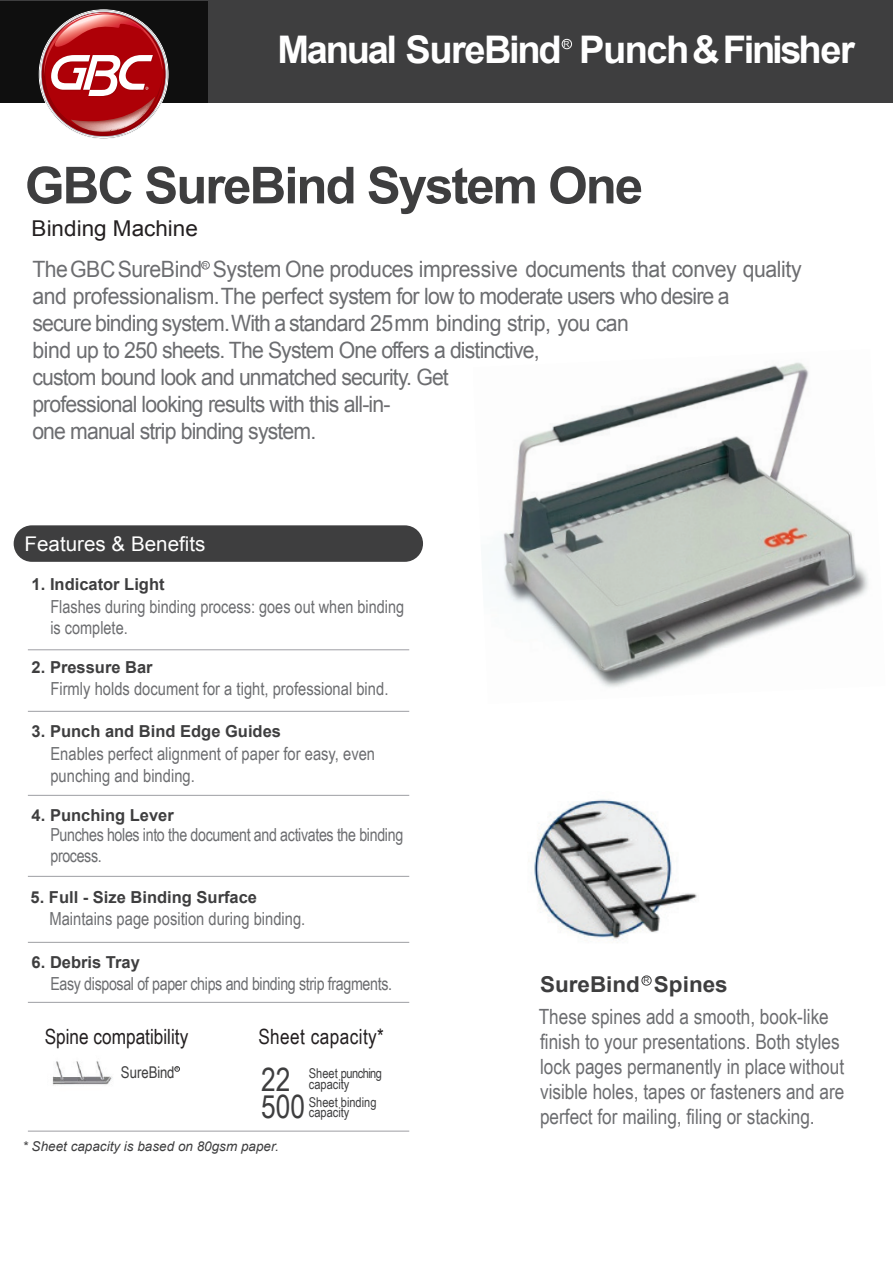
<style>
.page{position:relative;width:893px;height:1263px;background:#fff}
.page>*{position:absolute;margin:0;border:0;box-sizing:border-box;transform-origin:0 0}
.t1{font:700 51px "Arial";letter-spacing:-.04em;color:#3e3e3f}
.t2{font:700 38.1px "Arial";letter-spacing:-.06em;color:#fff}
.t3{font:32.1px "Arial Narrow";color:#3e3e3f}
.t4{font:22.5px/27px "Arial";letter-spacing:-.04em;color:#6c6d70;scale:.94 1}
.t5{font:700 21.9px "Arial";color:#3e3e3f}
.t6{font:21.9px "Arial";color:#231f20}
.t7{font:21px/25.2px "Arial Narrow";color:#6c6d70}
.t8{font:21px "Arial Narrow";color:#231f20}
.t9{font:21px "Arial Narrow";letter-spacing:.02em;color:#231f20}
.t10{font:20.25px "Arial";color:#fff}
.t11{font:18px/21.6px "Arial Narrow";color:#6c6d70}
.t12{font:18px/21.6px "Arial Narrow";letter-spacing:-.02em;color:#6c6d70}
.t13{font:700 16.5px "Arial";color:#3e3e3f}
.t14{font:16.2px "Arial Narrow";letter-spacing:-.01em;color:#3e3e3f}
.t15{font:italic 13.5px "Arial";color:#3e3e3f}
.t16{font:13.5px/10.5px "Arial Narrow";color:#3e3e3f}
.t17{font:13.5px "Arial Narrow";letter-spacing:-.04em;color:#3e3e3f}
.t18{font:8.4px "Arial";color:#fff}
.t19{font:8.25px "Arial";color:#3e3e3f}
.t20{font:6.75px "Arial";color:#6c6d70}
.t21{font:4.2px "Arial";color:#3e3e3f}
</style>
<div class="page">
<div style="left:0;top:0;width:893px;height:102px;background:#3e3e3f"></div>
<div style="left:0;top:2px;width:30px;height:101px;background:#0f0f0f"></div>
<div style="left:175px;top:2px;width:33px;height:101px;background:#0f0f0f"></div>
<img style="left:30px;top:2px;width:145px;height:137px">
<svg style="left:42px;top:8px;width:121px;height:128px"></svg>
<div style="left:562px;top:39px;width:10px;height:10px;border:1px solid #fff;border-radius:50%"></div>
<img style="left:503px;top:362px;width:366px;height:326px">
<div style="left:642px;top:976px;width:9px;height:9px;border:1px solid #3e3e3f;border-radius:50%"></div>
<div style="left:201px;top:261px;width:9px;height:8px;border:1px solid #6c6d70;border-radius:50%"></div>
<div style="left:14px;top:525px;width:409px;height:37px;background:#3e3e3f;border-radius:18px"></div>
<hr style="left:28px;top:795px;width:381px;height:1px;background:#a8a9ad">
<hr style="left:28px;top:942px;width:381px;height:1px;background:#a8a9ad">
<hr style="left:28px;top:711px;width:381px;height:1px;background:#a8a9ad">
<hr style="left:28px;top:876px;width:381px;height:1px;background:#a8a9ad">
<hr style="left:28px;top:1002px;width:381px;height:1px;background:#a8a9ad">
<hr style="left:28px;top:649px;width:381px;height:1px;background:#a8a9ad">
<img style="left:534px;top:799px;width:163px;height:144px">
<svg style="left:175px;top:1066px;width:5px;height:5px"></svg>
<img style="left:52px;top:1061px;width:61px;height:25px">
<hr style="left:28px;top:1130px;width:381px;height:2px;background:#a8a9ad">
<p class="t2" style="left:277px;top:24px;width:579px">Manual SureBind Punch&amp;Finisher</p>
<p class="t18" style="left:564px;top:39px;width:8px">R</p>
<p class="t1" style="left:25px;top:151px;width:620px">GBC SureBind System One</p>
<p class="t6" style="left:32px;top:214px;width:168px">Binding Machine</p>
<p class="t4" style="left:32px;top:255px;width:820px">TheGBCSureBind System One produces impressive documents that convey quality and professionalism.The perfect system for low to moderate users who desire a<br>secure binding system.With a standard 25mm binding strip, you can<br>bind up to 250 sheets. The System One offers a distinctive,<br>custom bound look and unmatched security. Get<br>professional looking results with this all-in-<br>one manual strip binding system.</p>
<p class="t20" style="left:203px;top:261px;width:6px">R</p>
<p class="t10" style="left:25px;top:530px;width:182px">Features &amp; Benefits</p>
<p class="t13" style="left:32px;top:573px;width:134px">1. Indicator Light</p>
<p class="t11" style="left:50px;top:595px;width:355px">Flashes during binding process: goes out when binding is complete.</p>
<p class="t13" style="left:32px;top:656px;width:123px">2. Pressure Bar</p>
<p class="t11" style="left:50px;top:677px;width:340px">Firmly holds document for a tight, professional bind.</p>
<p class="t13" style="left:32px;top:720px;width:251px">3. Punch and Bind Edge Guides</p>
<p class="t11" style="left:50px;top:742px;width:326px">Enables perfect alignment of paper for easy, even punching and binding.</p>
<p class="t13" style="left:32px;top:804px;width:144px">4. Punching Lever</p>
<p class="t12" style="left:50px;top:823px;width:354px">Punches holes into the document and activates the binding process.</p>
<p class="t13" style="left:31px;top:886px;width:228px">5. Full - Size Binding Surface</p>
<p class="t11" style="left:49px;top:907px;width:257px">Maintains page position during binding.</p>
<p class="t13" style="left:32px;top:951px;width:110px">6. Debris Tray</p>
<p class="t12" style="left:50px;top:972px;width:343px">Easy disposal of paper chips and binding strip fragments.</p>
<p class="t8" style="left:45px;top:1021px;width:145px">Spine compatibility</p>
<p class="t14" style="left:121px;top:1060px;width:55px">SureBind</p>
<p class="t21" style="left:176px;top:1066px;width:5px">R</p>
<p class="t9" style="left:258px;top:1021px;width:127px">Sheet capacity*</p>
<p class="t3" style="left:261px;top:1056px;width:31px">22</p>
<p class="t16" style="left:309px;top:1078px;width:42px">capacity</p>
<p class="t17" style="left:309px;top:1063px;width:75px">Sheet punching</p>
<p class="t3" style="left:261px;top:1083px;width:45px">500</p>
<p class="t16" style="left:309px;top:1096px;width:69px">Sheet binding capacity</p>
<p class="t15" style="left:23px;top:1137px;width:258px">* Sheet capacity is based on 80gsm paper.</p>
<p class="t5" style="left:540px;top:970px;width:189px">SureBind Spines</p>
<p class="t19" style="left:643px;top:975px;width:7px">R</p>
<p class="t7" style="left:539px;top:1003px;width:307px">These spines add a smooth, book-like finish to your presentations. Both styles lock pages permanently in place without visible holes, tapes or fasteners and are perfect for mailing, filing or stacking.</p>
</div>
